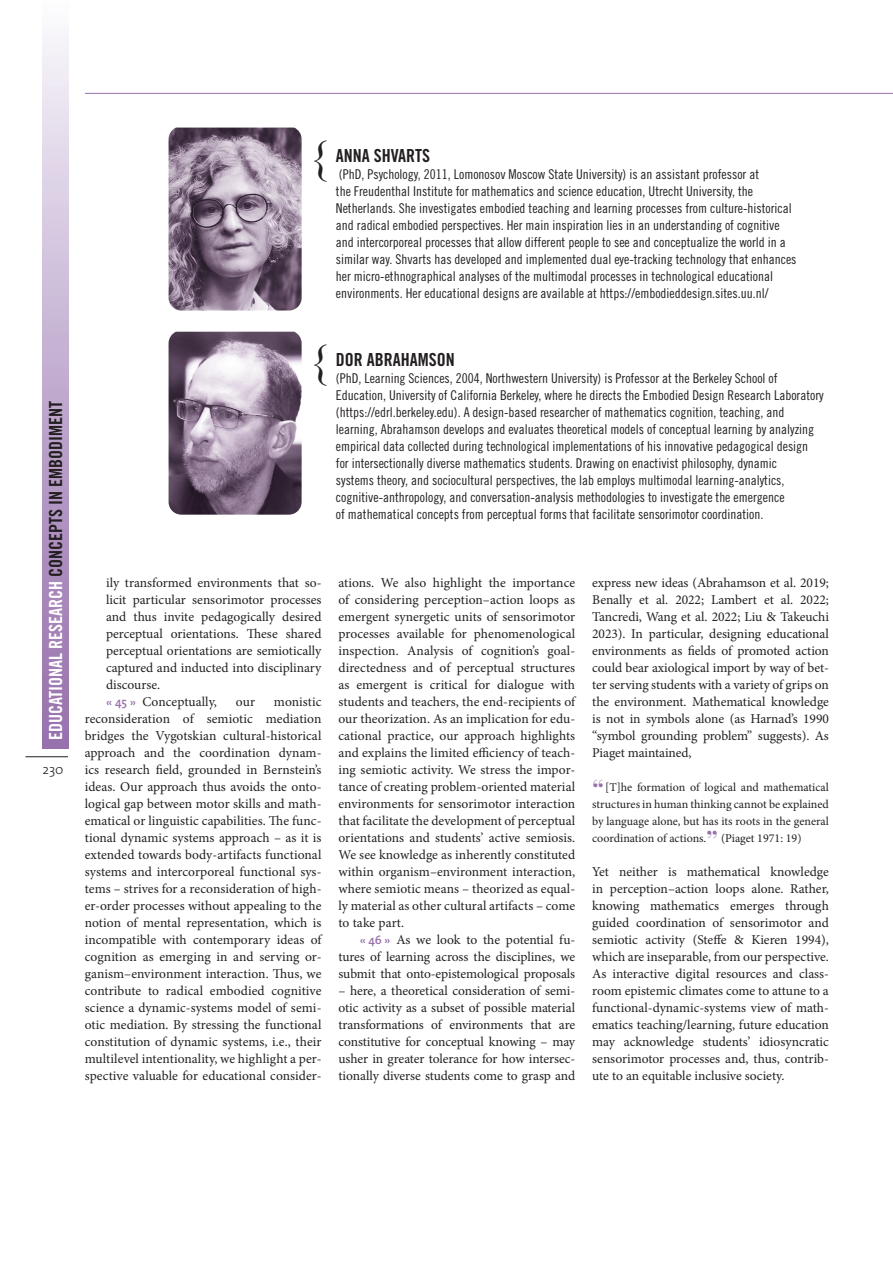
<style>
.page{position:relative;width:893px;height:1263px;background:#fff}
.page>*{position:absolute;margin:0;border:0;box-sizing:border-box;transform-origin:0 0}
.t1{font:45px "Times New Roman";color:#231f20}
.t2{font:18px "Trade Gothic Bold Cond Twenty";color:#231f20}
.Normal_1{font:13.5px/17px "Minion Pro";letter-spacing:-.005em;color:#231f20;text-align:justify}
.AuthorInfo{font:13.5px/17px "Trade Gothic Cond Eighteen";color:#231f20}
.t3{font:300 13.5px "The Sans";color:#231f20}
.t4{font:12px/17px "Minion Pro";color:#231f20;text-align:justify}
.s1{color:#fff}
.s2{font-family:"The Sans";font-weight:600;font-size:12px;color:#9771ac}
.s3{font-family:"Bauer Bodoni";font-weight:700;font-size:24px;color:#9771ac}
</style>
<div class="page">
<div style="left:43px;top:0;width:25px;height:748px;background:linear-gradient(to bottom,#f7f6fb,#936ba9)"></div>
<hr style="left:26px;top:756px;width:42px;height:1px;background:#231f20">
<hr style="left:85px;top:93px;width:808px;height:1px;background:#9771ac">
<img style="left:169px;top:128px;width:133px;height:182px">
<img style="left:169px;top:332px;width:133px;height:183px">
<h2 class="t2" style="left:45px;top:740px;width:339px;rotate:-90deg"><span class="s1">EDUCATIONAL RESEARCH</span> CONCEPTS IN Embodiment</h2>
<p class="t3" style="left:43px;top:758px;width:23px">230</p>
<p class="t1" style="left:308px;top:126px;width:23px">{</p>
<p class="t2" style="left:336px;top:144px;width:96px">ANNA SHVARTS</p>
<p class="AuthorInfo" style="left:336px;top:165px;width:462px">(PhD, Psychology, 2011, Lomonosov Moscow State University) is an assistant professor at<br>the Freudenthal Institute for mathematics and science education, Utrecht University, the Netherlands. She investigates embodied teaching and learning processes from culture-historical and radical embodied perspectives. Her main inspiration lies in an understanding of cognitive and intercorporeal processes that allow different people to see and conceptualize the world in a similar way. Shvarts has developed and implemented dual eye-tracking technology that enhances her micro-ethnographical analyses of the multimodal processes in technological educational environments. Her educational designs are available at https://embodieddesign.sites.uu.nl/</p>
<p class="t1" style="left:308px;top:330px;width:23px">{</p>
<p class="t2" style="left:336px;top:348px;width:120px">DOR ABRAHAMSON</p>
<p class="AuthorInfo" style="left:336px;top:369px;width:489px">(PhD, Learning Sciences, 2004, Northwestern University) is Professor at the Berkeley School of Education, University of California Berkeley, where he directs the Embodied Design Research Laboratory (https://edrl.berkeley.edu). A design-based researcher of mathematics cognition, teaching, and learning, Abrahamson develops and evaluates theoretical models of conceptual learning by analyzing empirical data collected during technological implementations of his innovative pedagogical design for intersectionally diverse mathematics students. Drawing on enactivist philosophy, dynamic<br>systems theory, and sociocultural perspectives, the lab employs multimodal learning-analytics, cognitive-anthropology, and conversation-analysis methodologies to investigate the emergence<br>of mathematical concepts from perceptual forms that facilitate sensorimotor coordination.</p>
<p class="Normal_1" style="left:106px;top:574px;width:217px">ily transformed environments that so&shy;licit particular sensorimotor processes and thus invite pedagogically desired perceptual orientations. These shared perceptual orientations are semiotically captured and inducted into disciplinary discourse.</p>
<p class="Normal_1" style="left:106px;top:693px;width:113px"><span class="s2">« 45 »</span> Conceptually,</p>
<p class="Normal_1" style="left:236px;top:693px;width:21px">our</p>
<p class="Normal_1" style="left:85px;top:693px;width:238px;text-indent:189px">monistic reconsideration of semiotic mediation bridges the Vygotskian cultural-historical approach and the coordination dynam&shy;ics research field, grounded in Bernstein’s ideas. Our approach thus avoids the onto&shy;logical gap between motor skills and math&shy;ematical or linguistic capabilities. The func&shy;tional dynamic systems approach – as it is extended towards body-artifacts functional systems and intercorporeal functional sys&shy;tems – strives for a reconsideration of high&shy;er-order processes without appealing to the notion of mental representation, which is incompatible with contemporary ideas of cognition as emerging in and serving or&shy;ganism–environment interaction. Thus, we contribute to radical embodied cognitive science a dynamic-systems model of semi&shy;otic mediation. By stressing the functional constitution of dynamic systems, i.e., their multilevel intentionality, we highlight a per&shy;spective valuable for educational consider-</p>
<p class="Normal_1" style="left:338px;top:574px;width:238px">ations. We also highlight the importance of considering perception–action loops as emergent synergetic units of sensorimotor processes available for phenomenological inspection. Analysis of cognition’s goal&shy;directedness and of perceptual structures as emergent is critical for dialogue with students and teachers, the end-recipients of our theorization. As an implication for edu&shy;cational practice, our approach highlights and explains the limited efficiency of teach&shy;ing semiotic activity. We stress the impor&shy;tance of creating problem-oriented material environments for sensorimotor interaction that facilitate the development of perceptual orientations and students’ active semiosis.<br>We see knowledge as inherently constituted within organism–environment interaction, where semiotic means – theorized as equal&shy;ly material as other cultural artifacts – come to take part.</p>
<p class="Normal_1" style="left:338px;top:931px;width:238px;text-indent:21px"><span class="s2">« 46 »</span> As we look to the potential fu&shy;tures of learning across the disciplines, we submit that onto-epistemological proposals</p>
<p class="Normal_1" style="left:338px;top:982px;width:238px">– here, a theoretical consideration of semi&shy;otic activity as a subset of possible material transformations of environments that are constitutive for conceptual knowing – may usher in greater tolerance for how intersec&shy;tionally diverse students come to grasp and</p>
<p class="Normal_1" style="left:592px;top:574px;width:238px">express new ideas (Abrahamson et al. 2019; Benally et al. 2022; Lambert et al. 2022; Tancredi, Wang et al. 2022; Liu &amp; Takeuchi 2023). In particular, designing educational environments as fields of promoted action could bear axiological import by way of bet&shy;ter serving students with a variety of grips on the environment. Mathematical knowledge is not in symbols alone (as Harnad’s 1990 “symbol grounding problem” suggests). As Piaget maintained,</p>
<p class="t4" style="left:592px;top:779px;width:238px"><span class="s3">“</span>[T]he formation of logical and mathematical structures in human thinking cannot be explained by language alone, but has its roots in the general coordination of actions.<span class="s3">”</span> (Piaget 1971: 19)</p>
<p class="Normal_1" style="left:592px;top:863px;width:238px">Yet neither is mathematical knowledge in perception–action loops alone. Rather, knowing mathematics emerges through guided coordination of sensorimotor and semiotic activity (Steffe &amp; Kieren 1994), which are inseparable, from our perspective.<br>As interactive digital resources and class&shy;room epistemic climates come to attune to a functional-dynamic-systems view of math&shy;ematics teaching/learning, future education may acknowledge students’ idiosyncratic sensorimotor processes and, thus, contrib&shy;ute to an equitable inclusive society.</p>
</div>
